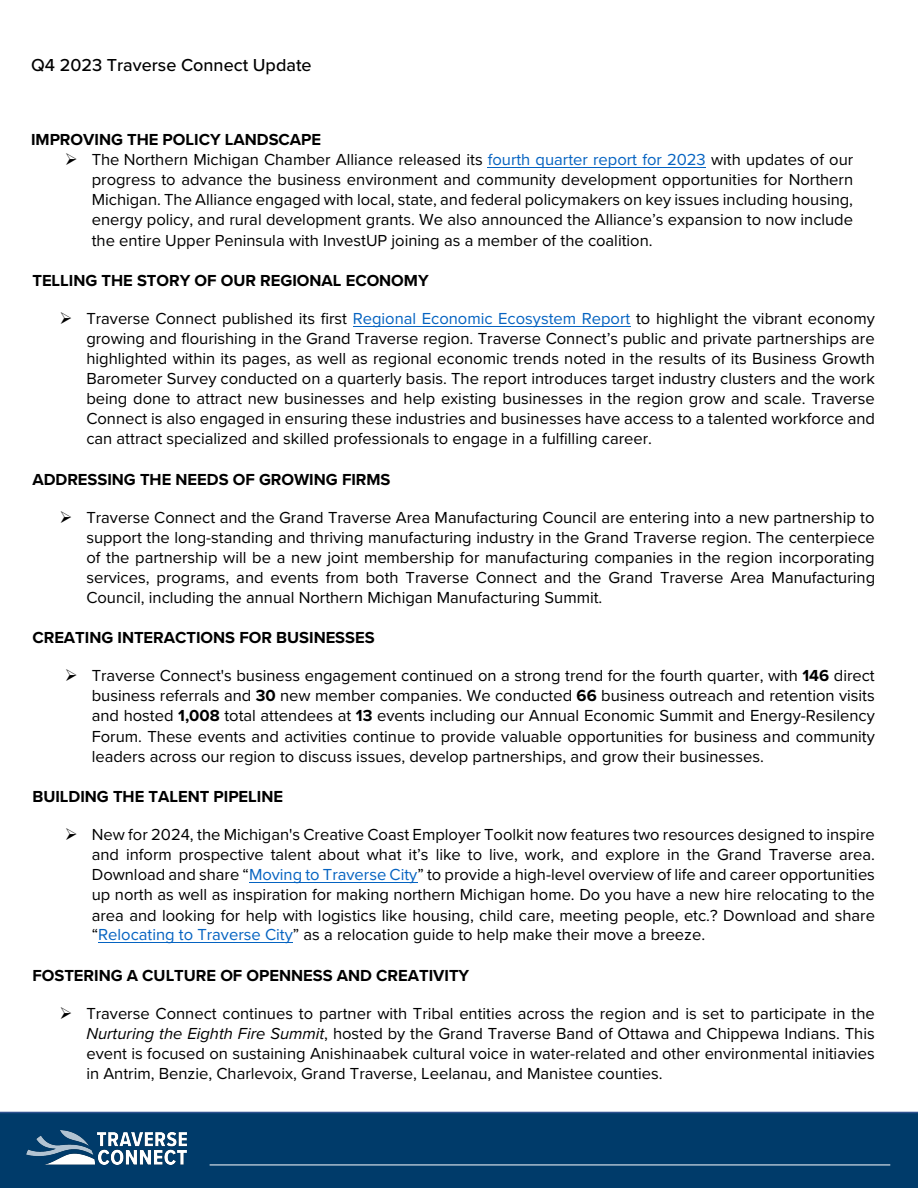
<style>
.page{position:relative;width:918px;height:1188px;background:#fff}
.page>*{position:absolute;margin:0;border:0;box-sizing:border-box;transform-origin:0 0}
.t1{font:500 18px "Proxima Nova";color:#000}
.t2{font:16.5px/20.1px "Proxima Nova";color:#000;text-align:justify}
.t3{font:700 16.5px "Proxima Nova";color:#000}
.s1{color:#0563c1}
.s2{font-weight:700}
.s3{font-style:italic}
</style>
<div class="page">
<div style="left:0;top:1112px;width:918px;height:76px;background:#003b6a"></div>
<img style="left:27px;top:1131px;width:159px;height:34px">
<hr style="left:210px;top:1165px;width:680px;height:1px;background:#fff">
<hr style="left:488px;top:167px;width:218px;height:1px;background:#0563c1">
<hr style="left:353px;top:326px;width:277px;height:1px;background:#0563c1">
<hr style="left:249px;top:882px;width:168px;height:1px;background:#0563c1">
<hr style="left:98px;top:942px;width:195px;height:1px;background:#0563c1">
<p class="t1" style="left:31px;top:54px;width:282px">Q4 2023 Traverse Connect Update</p>
<p class="t3" style="left:31px;top:130px;width:292px">IMPROVING THE POLICY LANDSCAPE</p>
<p class="t2" style="left:92px;top:150px;width:763px;text-indent:-27px">➢ The Northern Michigan Chamber Alliance released its <span class="s1">fourth quarter report for 2023</span> with updates of our progress to advance the business environment and community development opportunities for Northern Michigan. The Alliance engaged with local, state, and federal policymakers on key issues including housing, energy policy, and rural development grants. We also announced the Alliance’s expansion to now include the entire Upper Peninsula with InvestUP joining as a member of the coalition.</p>
<p class="t3" style="left:32px;top:271px;width:398px">TELLING THE STORY OF OUR REGIONAL ECONOMY</p>
<p class="t2" style="left:86px;top:308px;width:790px;text-indent:-27px">➢ Traverse Connect published its first <span class="s1">Regional Economic Ecosystem Report</span> to highlight the vibrant economy growing and flourishing in the Grand Traverse region. Traverse Connect’s public and private partnerships are highlighted within its pages, as well as regional economic trends noted in the results of its Business Growth Barometer Survey conducted on a quarterly basis. The report introduces target industry clusters and the work being done to attract new businesses and help existing businesses in the region grow and scale. Traverse Connect is also engaged in ensuring these industries and businesses have access to a talented workforce and can attract specialized and skilled professionals to engage in a fulfilling career.</p>
<p class="t3" style="left:32px;top:469px;width:360px">ADDRESSING THE NEEDS OF GROWING FIRMS</p>
<p class="t2" style="left:86px;top:508px;width:790px;text-indent:-27px">➢ Traverse Connect and the Grand Traverse Area Manufacturing Council are entering into a new partnership to support the long-standing and thriving manufacturing industry in the Grand Traverse region. The centerpiece of the partnership will be a new joint membership for manufacturing companies in the region incorporating services, programs, and events from both Traverse Connect and the Grand Traverse Area Manufacturing Council, including the annual Northern Michigan Manufacturing Summit.</p>
<p class="t3" style="left:32px;top:628px;width:344px">CREATING INTERACTIONS FOR BUSINESSES</p>
<p class="t2" style="left:92px;top:666px;width:785px;text-indent:-27px">➢ Traverse Connect's business engagement continued on a strong trend for the fourth quarter, with <span class="s2">146</span> direct business referrals and <span class="s2">30</span> new member companies. We conducted <span class="s2">66</span> business outreach and retention visits and hosted <span class="s2">1,008</span> total attendees at <span class="s2">13</span> events including our Annual Economic Summit and Energy-Resilency Forum. These events and activities continue to provide valuable opportunities for business and community leaders across our region to discuss issues, develop partnerships, and grow their businesses.</p>
<p class="t3" style="left:32px;top:787px;width:252px">BUILDING THE TALENT PIPELINE</p>
<p class="t2" style="left:92px;top:825px;width:785px;text-indent:-27px">➢ New for 2024, the Michigan's Creative Coast Employer Toolkit now features two resources designed to inspire and inform prospective talent about what it’s like to live, work, and explore in the Grand Traverse area.<br>Download and share “<span class="s1">Moving to Traverse City</span>” to provide a high-level overview of life and career opportunities up north as well as inspiration for making northern Michigan home. Do you have a new hire relocating to the area and looking for help with logistics like housing, child care, meeting people, etc.? Download and share “<span class="s1">Relocating to Traverse City</span>” as a relocation guide to help make their move a breeze.</p>
<p class="t3" style="left:32px;top:965px;width:438px">FOSTERING A CULTURE OF OPENNESS AND CREATIVITY</p>
<p class="t2" style="left:86px;top:1004px;width:790px;text-indent:-27px">➢ Traverse Connect continues to partner with Tribal entities across the region and is set to participate in the <span class="s3">Nurturing the Eighth Fire Summit</span>, hosted by the Grand Traverse Band of Ottawa and Chippewa Indians. This event is focused on sustaining Anishinaabek cultural voice in water-related and other environmental initiavies in Antrim, Benzie, Charlevoix, Grand Traverse, Leelanau, and Manistee counties.</p>
</div>
